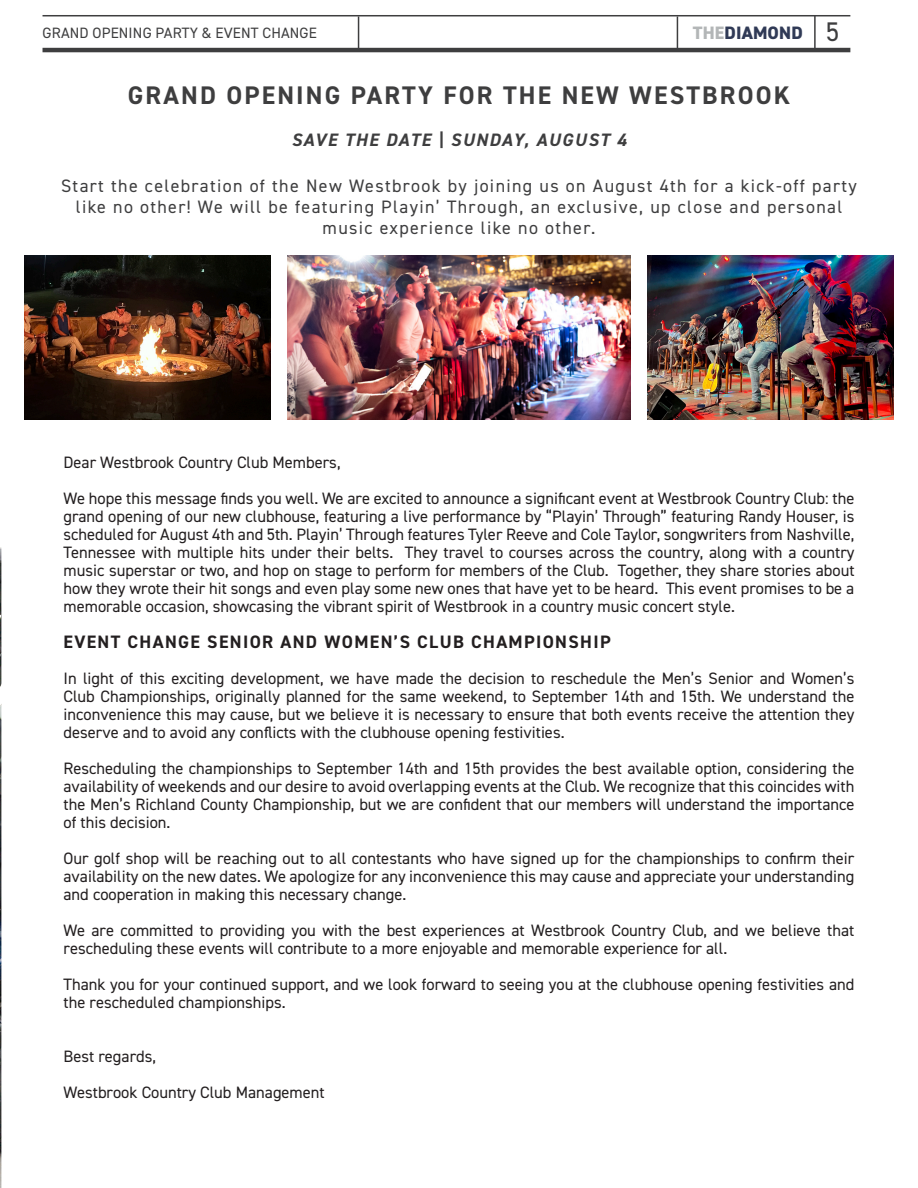
<style>
.page{position:relative;width:918px;height:1188px;background:#fff}
.page>*{position:absolute;margin:0;border:0;box-sizing:border-box;transform-origin:0 0}
.t1{font:700 25.5px "DIN2014";letter-spacing:.085em;color:#3e3e3f}
.t2{font:18px/21px "DIN2014";letter-spacing:.075em;color:#3e3e3f;text-align:center}
.Body_intro{font:700 18px "DIN2014";letter-spacing:.075em;color:#231f20}
.t3{font:italic 700 18px "DIN2014";letter-spacing:.085em;color:#3e3e3f}
.t4{font:800 18px "DIN2014";letter-spacing:.01em;color:#303a56}
.Body_intro-2{font:16.5px/18px "DIN2014";color:#231f20;text-align:justify}
.Left_top_page_title{font:15px "DIN2014";letter-spacing:.01em;color:#3e3e3f}
.s1{color:#b3b6b7}
.s2{font-weight:400;font-size:27px;color:#3e3e3f}
</style>
<div class="page">
<hr style="left:43px;top:15px;width:807px;height:1px;background:#3e3e3f">
<hr style="left:677px;top:16px;width:1px;height:34px;background:#3e3e3f">
<hr style="left:814px;top:15px;width:2px;height:34px;background:#3e3e3f">
<hr style="left:358px;top:16px;width:1px;height:34px;background:#3e3e3f">
<hr style="left:43px;top:48px;width:807px;height:4px;background:#3e3e3f">
<img style="left:0;top:547px;width:1px;height:641px">
<img style="left:24px;top:256px;width:247px;height:164px">
<img style="left:288px;top:256px;width:342px;height:164px">
<img style="left:647px;top:256px;width:247px;height:164px">
<p class="Left_top_page_title" style="left:43px;top:23px;width:276px">GRAND OPENING PARTY &amp; EVENT CHANGE</p>
<p class="t4" style="left:693px;top:21px;width:148px"><span class="s1">THE</span>DIAMOND <span class="s2">5</span></p>
<p class="t1" style="left:128px;top:78px;width:664px">GRAND OPENING PARTY FOR THE NEW WESTBROOK</p>
<p class="t3" style="left:292px;top:128px;width:336px">SAVE THE DATE | SUNDAY, AUGUST 4</p>
<p class="t2" style="left:61px;top:175px;width:797px">Start the celebration of the New Westbrook by joining us on August 4th for a kick-off party like no other! We will be featuring Playin’ Through, an exclusive, up close and personal music experience like no other.</p>
<p class="Body_intro-2" style="left:64px;top:453px;width:279px">Dear Westbrook Country Club Members,</p>
<p class="Body_intro-2" style="left:64px;top:489px;width:793px">We hope this message finds you well. We are excited to announce a significant event at Westbrook Country Club: the grand opening of our new clubhouse, featuring a live performance by “Playin’ Through” featuring Randy Houser, is scheduled for August 4th and 5th. Playin’ Through features Tyler Reeve and Cole Taylor, songwriters from Nashville, Tennessee with multiple hits under their belts. They travel to courses across the country, along with a country music superstar or two, and hop on stage to perform for members of the Club. Together, they share stories about how they wrote their hit songs and even play some new ones that have yet to be heard. This event promises to be a memorable occasion, showcasing the vibrant spirit of Westbrook in a country music concert style.</p>
<p class="Body_intro" style="left:64px;top:630px;width:549px">EVENT CHANGE SENIOR AND WOMEN’S CLUB CHAMPIONSHIP</p>
<p class="Body_intro-2" style="left:64px;top:669px;width:792px">In light of this exciting development, we have made the decision to reschedule the Men’s Senior and Women’s Club Championships, originally planned for the same weekend, to September 14th and 15th. We understand the inconvenience this may cause, but we believe it is necessary to ensure that both events receive the attention they deserve and to avoid any conflicts with the clubhouse opening festivities.</p>
<p class="Body_intro-2" style="left:64px;top:759px;width:792px">Rescheduling the championships to September 14th and 15th provides the best available option, considering the availability of weekends and our desire to avoid overlapping events at the Club. We recognize that this coincides with the Men’s Richland County Championship, but we are confident that our members will understand the importance of this decision.</p>
<p class="Body_intro-2" style="left:64px;top:849px;width:792px">Our golf shop will be reaching out to all contestants who have signed up for the championships to confirm their availability on the new dates. We apologize for any inconvenience this may cause and appreciate your understanding and cooperation in making this necessary change.</p>
<p class="Body_intro-2" style="left:64px;top:921px;width:792px">We are committed to providing you with the best experiences at Westbrook Country Club, and we believe that rescheduling these events will contribute to a more enjoyable and memorable experience for all.</p>
<p class="Body_intro-2" style="left:64px;top:975px;width:792px">Thank you for your continued support, and we look forward to seeing you at the clubhouse opening festivities and the rescheduled championships.</p>
<p class="Body_intro-2" style="left:64px;top:1047px;width:94px">Best regards,</p>
<p class="Body_intro-2" style="left:64px;top:1083px;width:263px">Westbrook Country Club Management</p>
</div>
